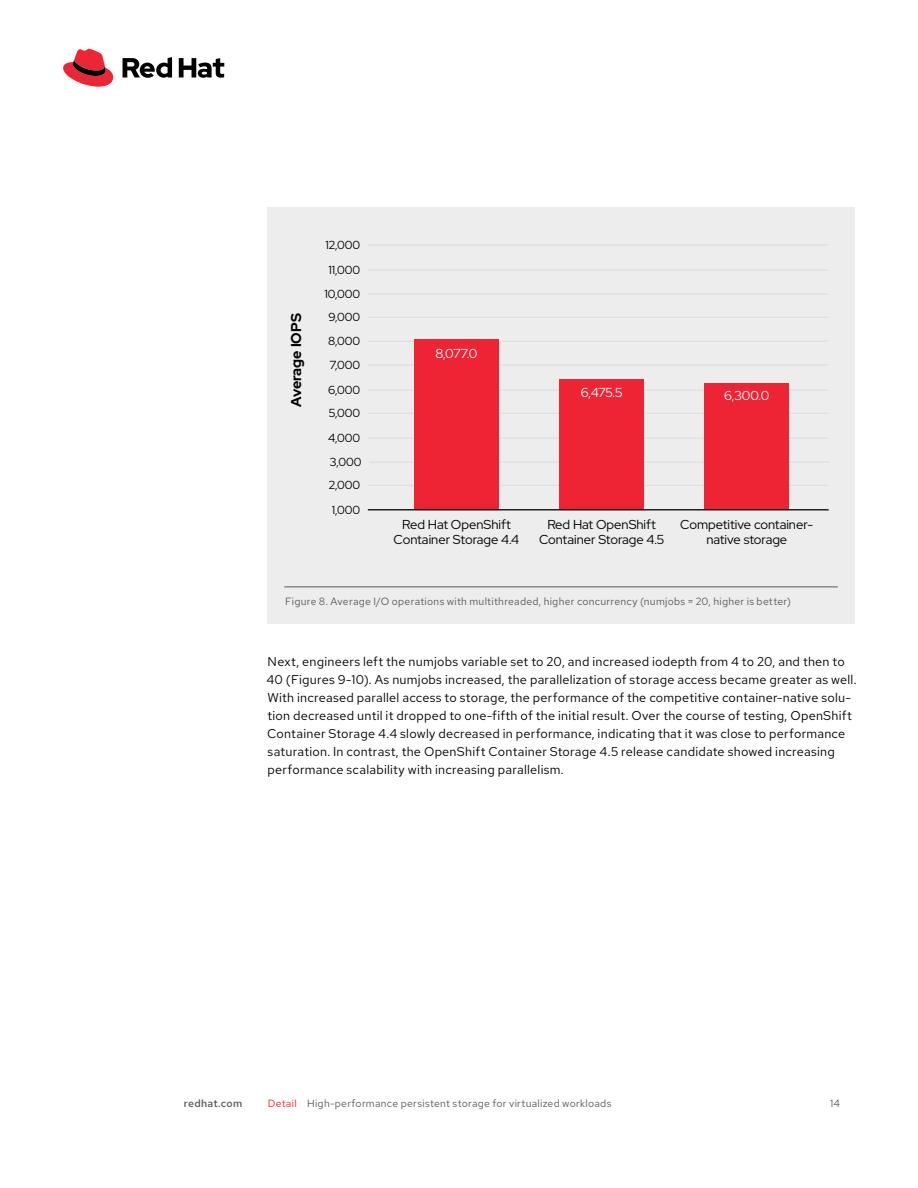
<style>
.page{position:relative;width:918px;height:1188px;background:#fff}
.page>*{position:absolute;margin:0;border:0;box-sizing:border-box;transform-origin:0 0}
.t1{font:700 14.25px "Red Hat Display";color:#000}
.t2{font:12.9px/15.6px "Red Hat Display";color:#000;text-align:center}
.t3{font:12.9px "Red Hat Display";letter-spacing:-.02em;color:#fff}
.t4{font:12.75px/18px "Red Hat Text";letter-spacing:.02em;color:#000}
.t5{font:11.7px "Red Hat Display";color:#000}
.t6{font:10.5px "Red Hat Text";letter-spacing:.025em;color:#58595b}
.t7{font:500 10.5px "Red Hat Text";letter-spacing:.025em;color:#58595b}
.s1{color:#ee2435}
</style>
<div class="page">
<div style="left:267px;top:207px;width:588px;height:416px;background:#ededee"></div>
<hr style="left:368px;top:485px;width:461px;height:1px;background:#dfdfde">
<hr style="left:369px;top:462px;width:461px;height:1px;background:#dfdfde">
<hr style="left:368px;top:438px;width:461px;height:1px;background:#dfdfde">
<hr style="left:368px;top:413px;width:461px;height:1px;background:#dfdfde">
<hr style="left:368px;top:389px;width:461px;height:2px;background:#dfdfde">
<hr style="left:368px;top:364px;width:461px;height:2px;background:#dfdfde">
<hr style="left:368px;top:341px;width:461px;height:1px;background:#dfdfde">
<hr style="left:368px;top:317px;width:461px;height:1px;background:#dfdfde">
<hr style="left:368px;top:293px;width:461px;height:2px;background:#dfdfde">
<hr style="left:368px;top:269px;width:461px;height:2px;background:#dfdfde">
<hr style="left:368px;top:244px;width:461px;height:2px;background:#dfdfde">
<div style="left:414px;top:339px;width:84px;height:171px;background:#ee2435"></div>
<div style="left:560px;top:379px;width:84px;height:131px;background:#ee2435"></div>
<div style="left:705px;top:383px;width:84px;height:126px;background:#ee2435"></div>
<hr style="left:368px;top:509px;width:461px;height:1px;background:#000">
<hr style="left:284px;top:586px;width:554px;height:1px;background:#58595b">
<svg style="left:63px;top:49px;width:50px;height:38px"></svg>
<svg style="left:123px;top:57px;width:101px;height:21px"></svg>
<p class="t5" style="left:325px;top:237px;width:36px">12,000</p>
<p class="t5" style="left:328px;top:262px;width:33px">11,000</p>
<p class="t1" style="left:287px;top:407px;width:95px;rotate:-90deg">Average IOPS</p>
<p class="t5" style="left:324px;top:286px;width:37px">10,000</p>
<p class="t5" style="left:328px;top:310px;width:33px">9,000</p>
<p class="t5" style="left:328px;top:333px;width:33px">8,000</p>
<p class="t5" style="left:330px;top:357px;width:32px">7,000</p>
<p class="t5" style="left:328px;top:382px;width:33px">6,000</p>
<p class="t5" style="left:329px;top:405px;width:33px">5,000</p>
<p class="t5" style="left:328px;top:430px;width:34px">4,000</p>
<p class="t5" style="left:330px;top:454px;width:33px">3,000</p>
<p class="t5" style="left:329px;top:478px;width:33px">2,000</p>
<p class="t5" style="left:332px;top:502px;width:30px">1,000</p>
<p class="t3" style="left:435px;top:345px;width:43px">8,077.0</p>
<p class="t3" style="left:581px;top:384px;width:43px">6,475.5</p>
<p class="t3" style="left:724px;top:387px;width:47px">6,300.0</p>
<p class="t2" style="left:394px;top:516px;width:127px">Red Hat OpenShift<br>Container Storage 4.4</p>
<p class="t2" style="left:539px;top:516px;width:127px">Red Hat OpenShift<br>Container Storage 4.5</p>
<p class="t2" style="left:680px;top:516px;width:135px">Competitive container&shy;native storage</p>
<p class="t6" style="left:285px;top:595px;width:508px">Figure 8. Average I/O operations with multithreaded, higher concurrency (numjobs = 20, higher is better)</p>
<p class="t4" style="left:266px;top:652px;width:592px">Next, engineers left the numjobs variable set to 20, and increased iodepth from 4 to 20, and then to 40 (Figures 9-10). As numjobs increased, the parallelization of storage access became greater as well.<br>With increased parallel access to storage, the performance of the competitive container-native solu&shy;tion decreased until it dropped to one-fifth of the initial result. Over the course of testing, OpenShift Container Storage 4.4 slowly decreased in performance, indicating that it was close to performance saturation. In contrast, the OpenShift Container Storage 4.5 release candidate showed increasing performance scalability with increasing parallelism.</p>
<p class="t7" style="left:184px;top:1096px;width:60px">redhat.com</p>
<p class="t6" style="left:268px;top:1096px;width:345px"><span class="s1">Detail</span> High-performance persistent storage for virtualized workloads</p>
<p class="t6" style="left:830px;top:1096px;width:11px">14</p>
</div>
